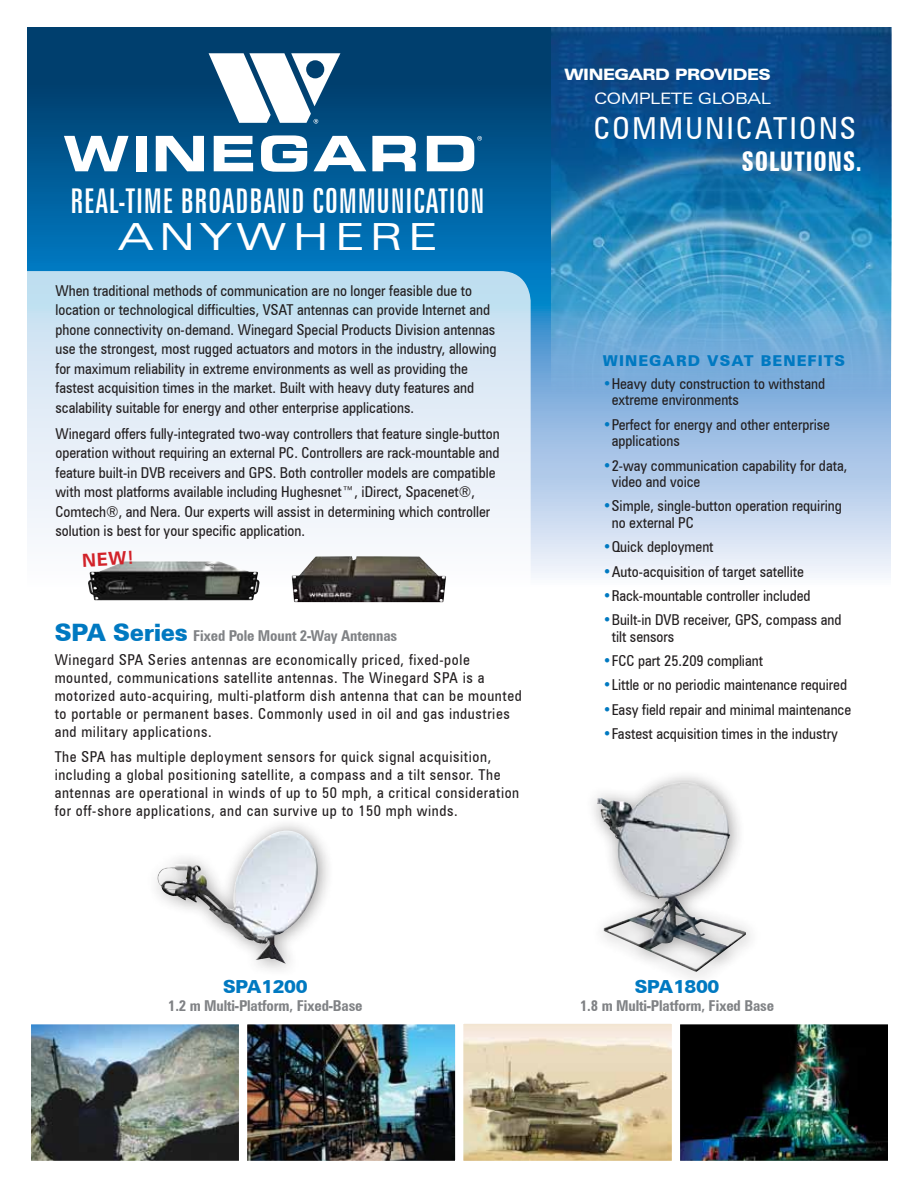
<style>
.page{position:relative;width:918px;height:1188px;background:#fff}
.page>*{position:absolute;margin:0;border:0;box-sizing:border-box;transform-origin:0 0}
.t1{font:expanded 37.5px "Zurich BT";letter-spacing:.14em;color:#fff;scale:1.1 1}
.t2{font:extra-condensed 34.2px "Zurich BT";letter-spacing:.02em;color:#fff}
.t3{font:condensed 30.3px "Zurich BT";letter-spacing:.08em;color:#fff}
.t4{font:700 extra-condensed 27px "Zurich BT";letter-spacing:.03em;color:#fff}
.t5{font:700 18.15px "Zurich BT";color:#d2232a}
.t6{font:900 18px "Zurich BT";letter-spacing:-.02em;color:#0079c1}
.t7{font:900 expanded 15.75px "Zurich BT";letter-spacing:-.02em;color:#fff}
.t8{font:expanded 15.75px "Zurich BT";letter-spacing:-.02em;color:#fff}
.t9{font:condensed 15px/19.5px "Zurich BT";color:#231f20}
.t10{font:condensed 15px/18px "Zurich BT";letter-spacing:.04em;color:#231f20}
.t11{font:700 condensed 15px "Zurich BT";letter-spacing:-.01em;color:#808285}
.t12{font:900 15px "Zurich BT";letter-spacing:.07em;color:#0079c1}
.s1{font-weight:900;font-stretch:normal;font-size:24px;color:#0079c1}
.s2{font-weight:700;color:#808285}
.s3{color:#0079c1}
</style>
<div class="page">
<svg style="left:27px;top:27px;width:864px;height:551px;background:#4786b4"></svg>
<img style="left:552px;top:27px;width:339px;height:366px">
<svg style="left:27px;top:271px;width:504px;height:332px"></svg>
<img style="left:32px;top:1025px;width:206px;height:135px">
<div style="left:28px;top:1021px;width:214px;height:143px;border:3px solid #fff"></div>
<img style="left:681px;top:1025px;width:206px;height:135px">
<div style="left:677px;top:1021px;width:214px;height:143px;border:3px solid #fff"></div>
<img style="left:248px;top:1025px;width:206px;height:135px">
<div style="left:244px;top:1021px;width:214px;height:143px;border:3px solid #fff"></div>
<img style="left:597px;top:782px;width:149px;height:190px">
<img style="left:464px;top:1025px;width:207px;height:135px">
<div style="left:460px;top:1021px;width:215px;height:143px;border:3px solid #fff"></div>
<div style="left:145px;top:818px;width:189px;height:161px;background:#231f20;opacity:.45"></div>
<img style="left:157px;top:832px;width:119px;height:112px">
<svg style="left:64px;top:136px;width:65px;height:35px"></svg>
<div style="left:136px;top:136px;width:11px;height:35px;background:#fff"></div>
<svg style="left:156px;top:136px;width:48px;height:35px"></svg>
<svg style="left:214px;top:136px;width:39px;height:35px"></svg>
<svg style="left:261px;top:135px;width:46px;height:37px"></svg>
<svg style="left:314px;top:136px;width:52px;height:35px"></svg>
<svg style="left:372px;top:136px;width:44px;height:35px"></svg>
<svg style="left:209px;top:53px;width:131px;height:71px"></svg>
<svg style="left:427px;top:136px;width:55px;height:35px"></svg>
<img style="left:292px;top:556px;width:154px;height:46px">
<img style="left:87px;top:561px;width:173px;height:40px">
<h2 class="t2" style="left:70px;top:181px;width:416px">REAL-TIME BROADBAND COMMUNICATION</h2>
<h1 class="t1" style="left:118px;top:215px;width:291px">ANYWHERE</h1>
<p class="t9" style="left:55px;top:280px;width:418px">When traditional methods of communication are no longer feasible due to location or technological difficulties, VSAT</p>
<p class="t9" style="left:55px;top:300px;width:443px;text-indent:242px">antennas can provide Internet and phone connectivity on-demand. Winegard Special Products Division antennas use the strongest, most rugged actuators and motors in the industry, allowing for maximum reliability in extreme environments as well as providing the fastest acquisition times in the market. Built with heavy duty features and scalability suitable for energy and other enterprise applications.</p>
<p class="t9" style="left:55px;top:424px;width:446px">Winegard offers fully-integrated two-way controllers that feature single-button operation without requiring an external PC. Controllers are rack-mountable and feature built-in DVB receivers and GPS. Both controller models are compatible with most platforms available including Hughesnet™, iDirect, Spacenet®, Comtech®, and Nera. Our experts will assist in determining which controller solution is best for your specific application.</p>
<p class="t5" style="left:82px;top:549px;width:53px;rotate:-3deg">NEW!</p>
<p class="t10" style="left:55px;top:623px;width:417px;line-height:24.8px"><span class="s1">SPA SERIES</span> <span class="s2">Fixed Pole Mount 2-Way Antennas<br></span>Winegard SPA Series antennas are economically priced, fixed-pole</p>
<p class="t10" style="left:55px;top:669px;width:469px">mounted, communications satellite antennas. The Winegard SPA is a motorized auto-acquiring, multi-platform dish antenna that can be mounted to portable or permanent bases. Commonly used in oil and gas industries and military applications.</p>
<p class="t10" style="left:55px;top:748px;width:466px">The SPA has multiple deployment sensors for quick signal acquisition, including a global positioning satellite, a compass and a tilt sensor. The antennas are operational in winds of up to 50 mph, a critical consideration for off-shore applications, and can survive up to 150 mph winds.</p>
<p class="t7" style="left:564px;top:65px;width:208px">WINEGARD PROVIDES</p>
<p class="t8" style="left:595px;top:89px;width:178px">COMPLETE GLOBAL</p>
<h3 class="t3" style="left:594px;top:110px;width:264px">communications</h3>
<h3 class="t4" style="left:742px;top:146px;width:122px">SOLUTIONS.</h3>
<p class="t12" style="left:603px;top:351px;width:233px">WINEGARD VSAT BENEFITS</p>
<p class="t9" style="left:612px;top:375px;width:215px;line-height:16.5px;text-indent:-9px"><span class="s3">•</span>Heavy duty construction to withstand extreme environments</p>
<p class="t9" style="left:612px;top:416px;width:220px;line-height:16.5px;text-indent:-9px"><span class="s3">•</span>Perfect for energy and other enterprise applications</p>
<p class="t9" style="left:612px;top:457px;width:237px;line-height:16.5px;text-indent:-9px"><span class="s3">•</span>2-way communication capability for data, video and voice</p>
<p class="t9" style="left:612px;top:498px;width:232px;line-height:16.5px;text-indent:-9px"><span class="s3">•</span>Simple, single-button operation requiring no external PC</p>
<p class="t9" style="left:603px;top:537px;width:112px"><span class="s3">•</span>Quick deployment</p>
<p class="t9" style="left:603px;top:561px;width:203px"><span class="s3">•</span>Auto-acquisition of target satellite</p>
<p class="t9" style="left:603px;top:586px;width:209px"><span class="s3">•</span>Rack-mountable controller included</p>
<p class="t9" style="left:612px;top:611px;width:231px;line-height:16.5px;text-indent:-9px"><span class="s3">•</span>Built-in DVB receiver, GPS, compass and tilt sensors</p>
<p class="t9" style="left:603px;top:651px;width:162px"><span class="s3">•</span>FCC part 25.209 compliant</p>
<p class="t9" style="left:603px;top:675px;width:246px"><span class="s3">•</span>Little or no periodic maintenance required</p>
<p class="t9" style="left:603px;top:699px;width:250px"><span class="s3">•</span>Easy field repair and minimal maintenance</p>
<p class="t9" style="left:603px;top:724px;width:237px"><span class="s3">•</span>Fastest acquisition times in the industry</p>
<p class="t6" style="left:223px;top:976px;width:86px">SPA1200</p>
<p class="t11" style="left:168px;top:997px;width:196px">1.2 m Multi-Platform, Fixed-Base</p>
<p class="t6" style="left:635px;top:976px;width:86px">SPA1800</p>
<p class="t11" style="left:580px;top:997px;width:195px">1.8 m Multi-Platform, Fixed Base</p>
</div>
